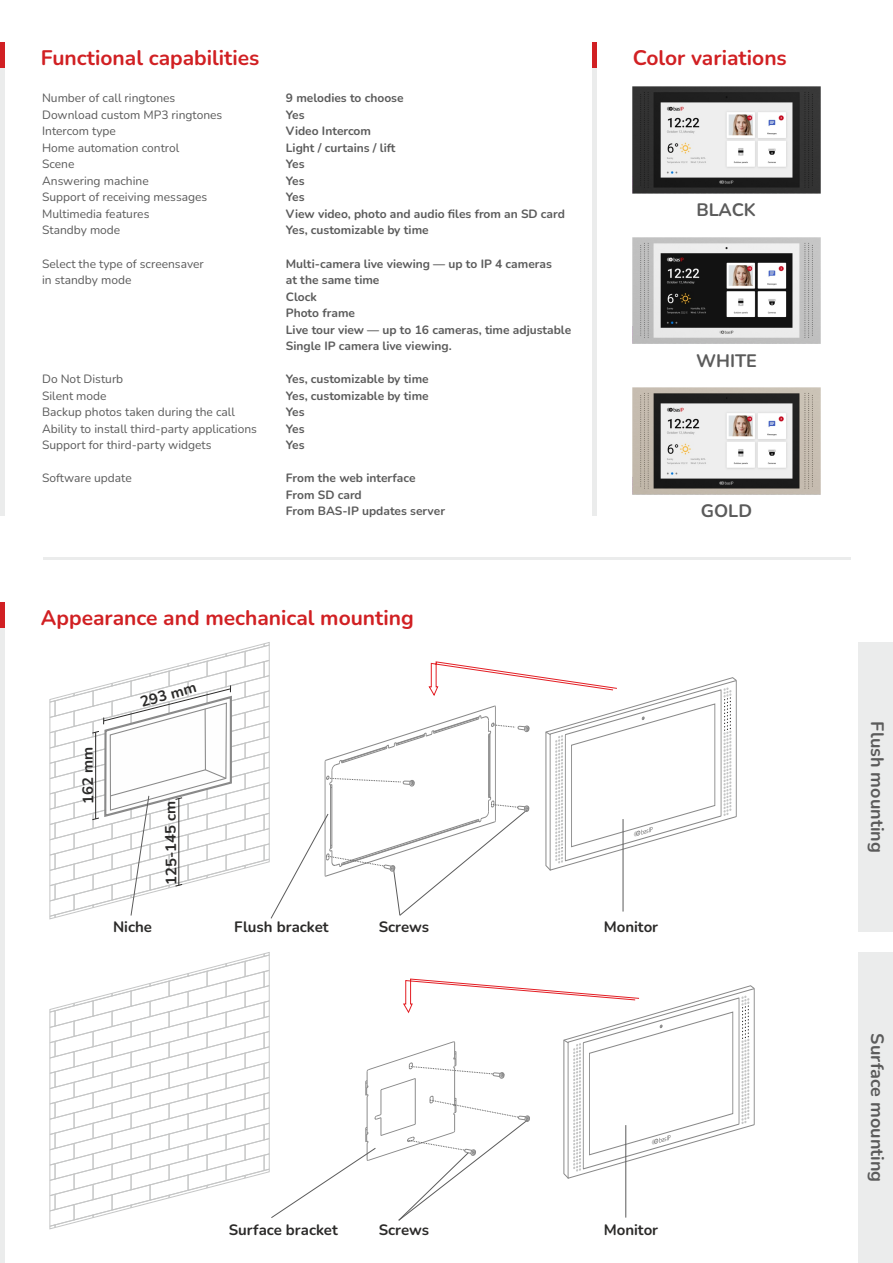
<style>
.page{position:relative;width:893px;height:1263px;background:#fff}
.page>*{position:absolute;margin:0;border:0;box-sizing:border-box;transform-origin:0 0}
.t1{font:700 21px "Nunito";color:#d12023}
.t2{font:700 18px "Nunito";color:#5b5b5b}
.t3{font:700 15px "Nunito";color:#2b2a29}
.t4{font:700 12px/16.5px "Nunito";color:#5b5b5b}
.t5{font:12px/16.5px "Nunito";color:#5b5b5b}
</style>
<div class="page">
<hr style="left:0;top:43px;width:4px;height:25px;background:#d12023">
<hr style="left:0;top:68px;width:4px;height:447px;background:#ebecec">
<hr style="left:43px;top:558px;width:807px;height:2px;background:#ebecec">
<div style="left:592px;top:43px;width:5px;height:25px;background:#d12023"></div>
<div style="left:592px;top:68px;width:5px;height:447px;background:#ebecec"></div>
<img style="left:632px;top:86px;width:189px;height:108px">
<div style="left:859px;top:642px;width:34px;height:290px;background:#ebecec"></div>
<div style="left:859px;top:952px;width:34px;height:311px;background:#ebecec"></div>
<svg style="left:0;top:602px;width:50px;height:272px"></svg>
<svg style="left:50px;top:642px;width:687px;height:274px"></svg>
<img style="left:632px;top:237px;width:189px;height:107px">
<img style="left:632px;top:387px;width:189px;height:108px">
<hr style="left:623px;top:819px;width:1px;height:92px;background:#5b5b5b">
<svg style="left:0;top:874px;width:359px;height:389px"></svg>
<svg style="left:50px;top:952px;width:705px;height:277px"></svg>
<hr style="left:625px;top:1125px;width:1px;height:92px;background:#5b5b5b">
<h1 class="t1" style="left:41px;top:44px;width:220px">Functional capabilities</h1>
<h1 class="t1" style="left:633px;top:44px;width:155px">Color variations</h1>
<p class="t5" style="left:42px;top:90px;width:182px">Number of call ringtones<br>Download custom MP3 ringtones<br>Intercom type<br>Home automation control<br>Scene<br>Answering machine<br>Support of receiving messages<br>Multimedia features<br>Standby mode</p>
<p class="t5" style="left:42px;top:255px;width:163px">Select the type of screensaver in standby mode</p>
<p class="t5" style="left:42px;top:371px;width:216px">Do Not Disturb<br>Silent mode<br>Backup photos taken during the call<br>Ability to install third-party applications<br>Support for third-party widgets</p>
<p class="t5" style="left:42px;top:470px;width:91px">Software update</p>
<p class="t4" style="left:286px;top:90px;width:281px">9 melodies to choose<br>Yes<br>Video Intercom<br>Light / curtains / lift<br>Yes<br>Yes<br>Yes<br>View video, photo and audio files from an SD card<br>Yes, customizable by time</p>
<p class="t4" style="left:286px;top:255px;width:287px">Multi-camera live viewing — up to IP 4 cameras<br>at the same time<br>Clock<br>Photo frame<br>Live tour view — up to 16 cameras, time adjustable<br>Single IP camera live viewing.</p>
<p class="t4" style="left:286px;top:371px;width:144px">Yes, customizable by time<br>Yes, customizable by time<br>Yes<br>Yes<br>Yes</p>
<p class="t4" style="left:286px;top:470px;width:161px">From the web interface<br>From SD card<br>From BAS-IP updates server</p>
<h1 class="t1" style="left:41px;top:604px;width:374px">Appearance and mechanical mounting</h1>
<p class="t3" style="left:78px;top:805px;width:59px;rotate:-91deg">162 mm</p>
<p class="t3" style="left:138px;top:692px;width:59px;rotate:-16deg">293 mm</p>
<p class="t3" style="left:162px;top:886px;width:86px;rotate:-91deg">125-145 cm</p>
<p class="t3" style="left:113px;top:916px;width:41px">Niche</p>
<p class="t3" style="left:379px;top:916px;width:52px">Screws</p>
<p class="t3" style="left:604px;top:916px;width:56px">Monitor</p>
<p class="t3" style="left:234px;top:916px;width:96px">Flush bracket</p>
<h2 class="t2" style="left:696px;top:198px;width:61px">BLACK</h2>
<h2 class="t2" style="left:696px;top:349px;width:62px">WHITE</h2>
<h2 class="t2" style="left:701px;top:499px;width:53px">GOLD</h2>
<p class="t3" style="left:229px;top:1220px;width:111px">Surface bracket</p>
<p class="t3" style="left:379px;top:1220px;width:52px">Screws</p>
<p class="t3" style="left:604px;top:1220px;width:56px">Monitor</p>
<h2 class="t2" style="left:889px;top:721px;width:133px;rotate:90deg">Flush mounting</h2>
<h2 class="t2" style="left:889px;top:1033px;width:150px;rotate:90deg">Surface mounting</h2>
</div>
